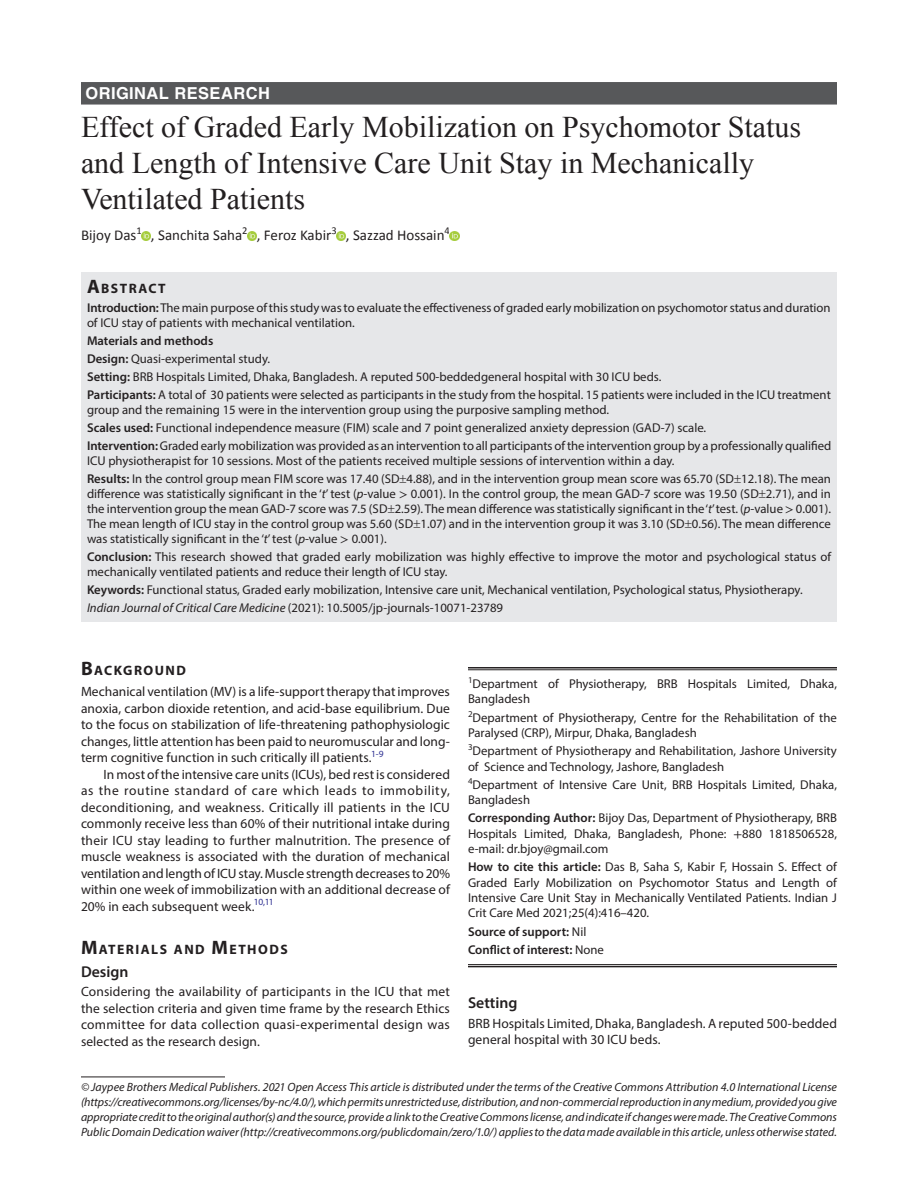
<style>
.page{position:relative;width:918px;height:1188px;background:#fff}
.page>*{position:absolute;margin:0;border:0;box-sizing:border-box;transform-origin:0 0}
.t1{font:30px/36px "Times New Roman";color:#231f20}
.IJCCM-ART{font:700 16.5px "Helvetica LT Std";letter-spacing:.025em;color:#fff}
.Head-2{font:600 15.75px "Myriad Pro";color:#231f20}
.Head-2-stk{font:600 15.75px "Myriad Pro";color:#231f20}
.AuthorName{font:15px "Calibri";color:#231f20}
.Head-1{font:700 13.65px "Myriad Pro";letter-spacing:.105em;color:#231f20}
.Head-1-first{font:700 13.65px "Myriad Pro";letter-spacing:.105em;color:#231f20}
.AbstractTitle{font:700 13.65px "Myriad Pro";letter-spacing:.105em;color:#231f20}
.Para-NoIndent{font:13.5px/16.5px "Myriad Pro";letter-spacing:.005em;color:#231f20;text-align:justify}
.Para-Indent{font:13.5px/16.5px "Myriad Pro";letter-spacing:.005em;color:#231f20;text-align:justify}
.Keywords{font:12.75px/15px "Myriad Pro";color:#231f20}
.Corollary-Para{font:12.75px/15.3px "Myriad Pro";color:#231f20;text-align:justify}
.Affiliation{font:12.75px/15.3px "Myriad Pro";color:#231f20}
.JT_DOI{font:12.75px "Myriad Pro";color:#231f20}
.Affiliation-first{font:12.75px/15.3px "Myriad Pro";color:#231f20}
.Corollary-Para-2{font:600 12.75px "Myriad Pro";color:#231f20}
.Keywords-2{font:600 12.75px "Myriad Pro";color:#231f20}
.FootNote{font:italic 12px/15px "Myriad Pro";color:#231f20;text-align:justify}
.s1{font-size:19.5px}
.s2{font-weight:600}
.s3{font-style:italic}
.s4{font-family:"STIX General"}
.s5{font-weight:400}
</style>
<div class="page">
<div style="left:81px;top:82px;width:756px;height:23px;background:#57585a"></div>
<div style="left:81px;top:272px;width:756px;height:26px;background:#e6e7e9"></div>
<div style="left:81px;top:297px;width:756px;height:39px;background:#e6e7e9"></div>
<div style="left:81px;top:330px;width:756px;height:24px;background:#e6e7e9"></div>
<div style="left:81px;top:348px;width:756px;height:24px;background:#e6e7e9"></div>
<div style="left:81px;top:366px;width:756px;height:24px;background:#e6e7e9"></div>
<div style="left:81px;top:384px;width:756px;height:39px;background:#e6e7e9"></div>
<div style="left:81px;top:417px;width:756px;height:24px;background:#e6e7e9"></div>
<div style="left:81px;top:435px;width:756px;height:39px;background:#e6e7e9"></div>
<div style="left:81px;top:468px;width:756px;height:85px;background:#e6e7e9"></div>
<div style="left:81px;top:546px;width:756px;height:39px;background:#e6e7e9"></div>
<div style="left:81px;top:579px;width:756px;height:24px;background:#e6e7e9"></div>
<div style="left:81px;top:597px;width:756px;height:24px;background:#e6e7e9"></div>
<svg style="left:142px;top:231px;width:9px;height:9px"></svg>
<svg style="left:248px;top:231px;width:9px;height:9px"></svg>
<svg style="left:337px;top:231px;width:9px;height:9px"></svg>
<svg style="left:450px;top:231px;width:9px;height:9px"></svg>
<hr style="left:468px;top:667px;width:369px;height:2px;background:#231f20">
<hr style="left:468px;top:670px;width:369px;height:1px;background:#231f20">
<hr style="left:468px;top:964px;width:369px;height:1px;background:#231f20">
<hr style="left:468px;top:966px;width:369px;height:1px;background:#231f20">
<hr style="left:81px;top:1077px;width:144px;height:1px;background:#231f20">
<p class="IJCCM-ART" style="left:86px;top:83px;width:186px">ORIGINAL RESEARCH</p>
<p class="t1" style="left:81px;top:108px;width:722px">Effect of Graded Early Mobilization on Psychomotor Status and Length of Intensive Care Unit Stay in Mechanically<br>Ventilated Patients</p>
<p class="AuthorName" style="left:81px;top:226px;width:370px">Bijoy Das<sup>1</sup> , Sanchita Saha<sup>2</sup> , Feroz Kabir<sup>3</sup> , Sazzad Hossain<sup>4</sup></p>
<p class="AbstractTitle" style="left:87px;top:279px;width:80px"><span class="s1">A</span>BSTRACT</p>
<p class="Keywords" style="left:87px;top:300px;width:745px"><span class="s2">Introduction:</span> The main purpose of this study was to evaluate the effectiveness of graded early mobilization on psychomotor status and duration of ICU stay of patients with mechanical ventilation.</p>
<p class="Keywords-2" style="left:87px;top:333px;width:128px">Materials and methods</p>
<p class="Keywords" style="left:87px;top:351px;width:185px"><span class="s2">Design:</span> Quasi-experimental study.</p>
<p class="Keywords" style="left:87px;top:369px;width:576px"><span class="s2">Setting:</span> BRB Hospitals Limited, Dhaka, Bangladesh. A reputed 500-beddedgeneral hospital with 30 ICU beds.</p>
<p class="Keywords" style="left:87px;top:387px;width:745px"><span class="s2">Participants:</span> A total of 30 patients were selected as participants in the study from the hospital. 15 patients were included in the ICU treatment group and the remaining 15 were in the intervention group using the purposive sampling method.</p>
<p class="Keywords" style="left:87px;top:420px;width:621px"><span class="s2">Scales used:</span> Functional independence measure (FIM) scale and 7 point generalized anxiety depression (GAD-7) scale.</p>
<p class="Keywords" style="left:87px;top:438px;width:746px"><span class="s2">Intervention:</span> Graded early mobilization was provided as an intervention to all participants of the intervention group by a professionally qualified<br>ICU physiotherapist for 10 sessions. Most of the patients received multiple sessions of intervention within a day.</p>
<p class="Keywords" style="left:87px;top:471px;width:746px;text-align:justify"><span class="s2">Results:</span> In the control group mean FIM score was 17.40 (SD 4.88), and in the intervention group mean score was 65.70 (SD 12.18). The mean difference was statistically significant in the ‘<span class="s3">t</span>’ test (<span class="s3">p</span>-value <span class="s4">&gt;</span> 0.001). In the control group, the mean GAD-7 score was 19.50 (SD 2.71), and in the intervention group the mean GAD-7 score was 7.5 (SD 2.59). The mean difference was statistically significant in the ‘<span class="s3">t</span>’ test. (<span class="s3">p</span>-value <span class="s4">&gt;</span> 0.001).<br>The mean length of ICU stay in the control group was 5.60 (SD 1.07) and in the intervention group it was 3.10 (SD 0.56). The mean difference was statistically significant in the ‘<span class="s3">t</span>’ test (<span class="s3">p</span>-value <span class="s4">&gt;</span> 0.001).</p>
<p class="Keywords" style="left:87px;top:549px;width:746px"><span class="s2">Conclusion:</span> This research showed that graded early mobilization was highly effective to improve the motor and psychological status of mechanically ventilated patients and reduce their length of ICU stay.</p>
<p class="Keywords" style="left:87px;top:582px;width:717px"><span class="s2">Keywords:</span> Functional status, Graded early mobilization, Intensive care unit, Mechanical ventilation, Psychological status, Physiotherapy.</p>
<p class="JT_DOI" style="left:87px;top:600px;width:418px"><span class="s3">Indian Journal of Critical Care Medicine</span> (2021): 10.5005/jp-journals-10071-23789</p>
<p class="Head-1-first" style="left:81px;top:662px;width:106px"><span class="s1">B</span>ACKGROUND</p>
<p class="Para-NoIndent" style="left:81px;top:683px;width:371px">Mechanical ventilation (MV) is a life-support therapy that improves anoxia, carbon dioxide retention, and acid-base equilibrium. Due to the focus on stabilization of life-threatening pathophysiologic changes, little attention has been paid to neuromuscular and long&shy;term cognitive function in such critically ill patients.<sup>1-9</sup></p>
<p class="Para-Indent" style="left:81px;top:766px;width:371px;text-indent:22px">In most of the intensive care units (ICUs), bed rest is considered as the routine standard of care which leads to immobility, deconditioning, and weakness. Critically ill patients in the ICU commonly receive less than 60% of their nutritional intake during their ICU stay leading to further malnutrition. The presence of muscle weakness is associated with the duration of mechanical ventilation and length of ICU stay. Muscle strength decreases to 20% within one week of immobilization with an additional decrease of 20% in each subsequent week.<sup>10,11</sup></p>
<p class="Head-1" style="left:81px;top:941px;width:208px"><span class="s1">M</span>ATERIALS AND <span class="s1">M</span>ETHODS</p>
<p class="Head-2-stk" style="left:81px;top:961px;width:49px">Design</p>
<p class="Para-NoIndent" style="left:81px;top:983px;width:370px">Considering the availability of participants in the ICU that met the selection criteria and given time frame by the research Ethics committee for data collection quasi-experimental design was selected as the research design.</p>
<p class="Head-2" style="left:468px;top:993px;width:51px">Setting</p>
<p class="Affiliation-first" style="left:468px;top:676px;width:370px"><sup>1</sup>Department of Physiotherapy, BRB Hospitals Limited, Dhaka,<br>Bangladesh</p>
<p class="Affiliation" style="left:468px;top:710px;width:370px"><sup>2</sup>Department of Physiotherapy, Centre for the Rehabilitation of the<br>Paralysed (CRP), Mirpur, Dhaka, Bangladesh</p>
<p class="Affiliation" style="left:468px;top:743px;width:370px"><sup>3</sup>Department of Physiotherapy and Rehabilitation, Jashore University of Science and Technology, Jashore, Bangladesh</p>
<p class="Affiliation" style="left:468px;top:777px;width:371px"><sup>4</sup>Department of Intensive Care Unit, BRB Hospitals Limited, Dhaka,<br>Bangladesh</p>
<p class="Corollary-Para" style="left:468px;top:810px;width:371px"><span class="s2">Corresponding Author:</span> Bijoy Das, Department of Physiotherapy, BRB Hospitals Limited, Dhaka, Bangladesh, Phone: <span class="s4">+</span>880 1818506528, e-mail: dr.bjoy@gmail.com</p>
<p class="Corollary-Para" style="left:468px;top:859px;width:371px"><span class="s2">How to cite this article:</span> Das B, Saha S, Kabir F, Hossain S. Effect of Graded Early Mobilization on Psychomotor Status and Length of Intensive Care Unit Stay in Mechanically Ventilated Patients. Indian J Crit Care Med 2021;25(4):416–420.</p>
<p class="Corollary-Para-2" style="left:468px;top:923px;width:120px">Source of support: <span class="s5">Nil</span></p>
<p class="Corollary-Para-2" style="left:468px;top:941px;width:137px">Conflict of interest: <span class="s5">None</span></p>
<p class="Para-NoIndent" style="left:468px;top:1015px;width:370px">BRB Hospitals Limited, Dhaka, Bangladesh. A reputed 500-bedded general hospital with 30 ICU beds.</p>
<p class="FootNote" style="left:81px;top:1079px;width:758px">© Jaypee Brothers Medical Publishers. 2021 Open Access This article is distributed under the terms of the Creative Commons Attribution 4.0 International License (https://creativecommons.org/licenses/by-nc/4.0/), which permits unrestricted use, distribution, and non-commercial reproduction in any medium, provided you give appropriate credit to the original author(s) and the source, provide a link to the Creative Commons license, and indicate if changes were made. The Creative Commons Public Domain Dedication waiver (http://creativecommons.org/publicdomain/zero/1.0/) applies to the data made available in this article, unless otherwise stated.</p>
</div>
